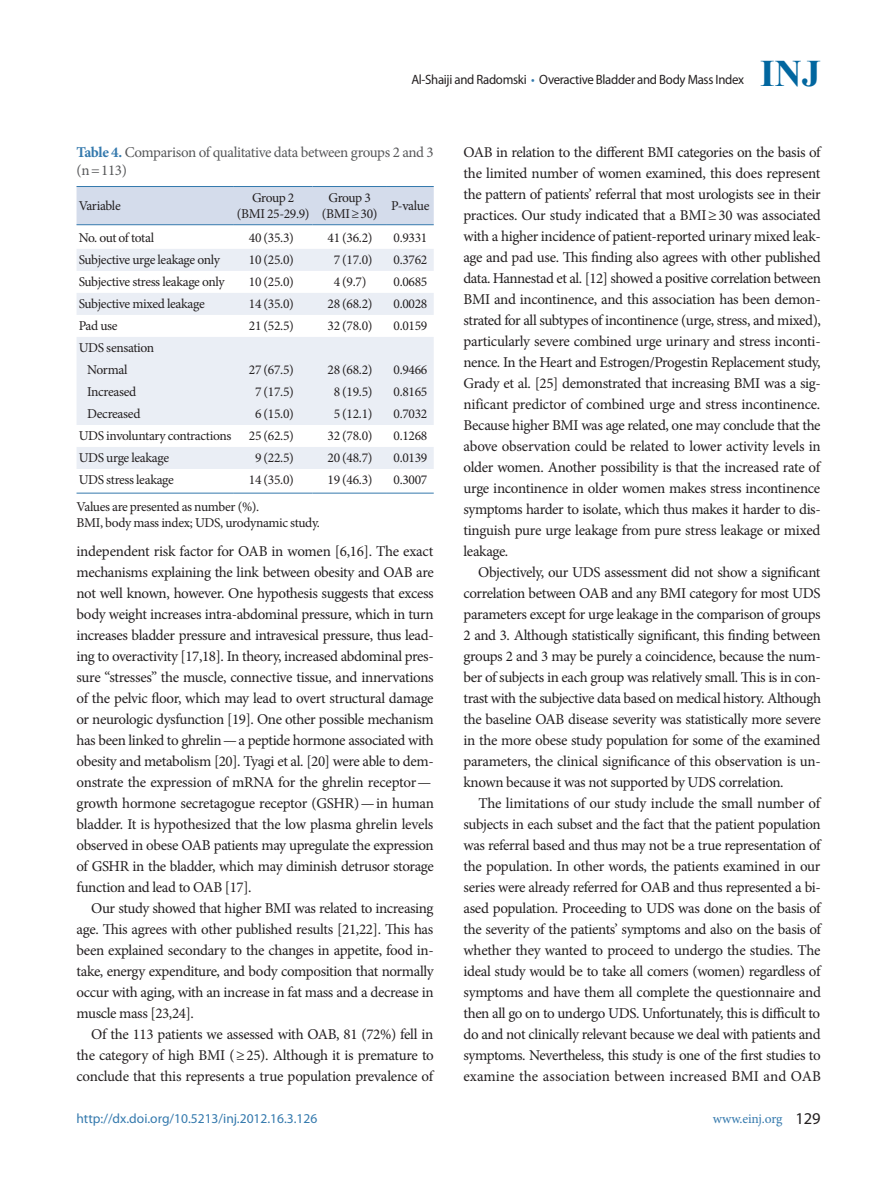
<style>
.page{position:relative;width:893px;height:1191px;background:#fff}
.page>*{position:absolute;margin:0;border:0;box-sizing:border-box;transform-origin:0 0}
.t1{font:700 37.5px "Times New Roman";color:#01669f}
.본문{font:15px/21px "Minion Pro";letter-spacing:-.025em;color:#231f20;text-align:justify}
.표제목_그림설명은_-1{font:15px/18px "Minion Pro";letter-spacing:-.025em;color:#57585a}
.표본문{font:13.5px/16.2px "Minion Pro";letter-spacing:-.025em;color:#231f20;text-align:center}
.t2{font:13.5px "Myriad Pro";letter-spacing:-.025em;color:#231f20;scale:.95 1}
.t3{font:13.5px "Myriad Pro";color:#3479ad}
.t4{font:13.5px "Minion Pro";letter-spacing:-.01em;color:#3479ad}
.s1{color:#3479ad}
.s2{font-weight:700;color:#3479ad}
.s3{font-family:"Myriad Pro";font-size:16.5px;color:#231f20}
</style>
<div class="page">
<div style="left:77px;top:187px;width:357px;height:37px;background:#d4dceb"></div>
<svg style="left:77px;top:249px;width:357px;height:176px;fill:#eaeef5"></svg>
<svg style="left:77px;top:447px;width:357px;height:46px"></svg>
<hr style="left:77px;top:493px;width:157px;height:1px;background:#3479ad">
<hr style="left:234px;top:493px;width:79px;height:1px;background:#3479ad">
<hr style="left:313px;top:493px;width:74px;height:1px;background:#3479ad">
<hr style="left:387px;top:493px;width:47px;height:1px;background:#3479ad">
<hr style="left:77px;top:186px;width:157px;height:1px;background:#3479ad">
<hr style="left:234px;top:186px;width:79px;height:1px;background:#3479ad">
<hr style="left:313px;top:186px;width:74px;height:1px;background:#3479ad">
<hr style="left:387px;top:186px;width:47px;height:1px;background:#3479ad">
<hr style="left:77px;top:224px;width:157px;height:1px;background:#3479ad">
<hr style="left:234px;top:224px;width:79px;height:1px;background:#3479ad">
<hr style="left:313px;top:224px;width:74px;height:1px;background:#3479ad">
<hr style="left:387px;top:224px;width:47px;height:1px;background:#3479ad">
<p class="t2" style="left:411px;top:71px;width:352px">Al-Shaiji and Radomski <span class="s1">•</span> Overactive Bladder and Body Mass Index</p>
<h1 class="t1" style="left:760px;top:48px;width:62px">INJ</h1>
<p class="표제목_그림설명은_-1" style="left:77px;top:143px;width:359px"><span class="s2">Table 4.</span> Comparison of qualitative data between groups 2 and 3 (n=113)</p>
<p class="표본문" style="left:79px;top:198px;width:44px">Variable</p>
<p class="표본문" style="left:237px;top:189px;width:74px">Group 2 (BMI 25-29.9)</p>
<p class="표본문" style="left:322px;top:189px;width:57px">Group 3 (BMI≥30)</p>
<p class="표본문" style="left:391px;top:198px;width:40px">P-value</p>
<p class="표본문" style="left:79px;top:230px;width:77px">No. out of total</p>
<p class="표본문" style="left:249px;top:230px;width:46px">40 (35.3)</p>
<p class="표본문" style="left:328px;top:230px;width:46px">41 (36.2)</p>
<p class="표본문" style="left:394px;top:230px;width:35px">0.9331</p>
<p class="표본문" style="left:79px;top:252px;width:143px">Subjective urge leakage only</p>
<p class="표본문" style="left:249px;top:252px;width:46px">10 (25.0)</p>
<p class="표본문" style="left:334px;top:252px;width:40px">7 (17.0)</p>
<p class="표본문" style="left:394px;top:252px;width:35px">0.3762</p>
<p class="표본문" style="left:79px;top:274px;width:148px">Subjective stress leakage only</p>
<p class="표본문" style="left:249px;top:274px;width:46px">10 (25.0)</p>
<p class="표본문" style="left:334px;top:274px;width:34px">4 (9.7)</p>
<p class="표본문" style="left:394px;top:274px;width:35px">0.0685</p>
<p class="표본문" style="left:79px;top:296px;width:128px">Subjective mixed leakage</p>
<p class="표본문" style="left:249px;top:296px;width:46px">14 (35.0)</p>
<p class="표본문" style="left:328px;top:296px;width:46px">28 (68.2)</p>
<p class="표본문" style="left:394px;top:296px;width:35px">0.0028</p>
<p class="표본문" style="left:79px;top:318px;width:41px">Pad use</p>
<p class="표본문" style="left:249px;top:318px;width:46px">21 (52.5)</p>
<p class="표본문" style="left:328px;top:318px;width:46px">32 (78.0)</p>
<p class="표본문" style="left:394px;top:318px;width:35px">0.0159</p>
<p class="표본문" style="left:79px;top:340px;width:77px">UDS sensation</p>
<p class="표본문" style="left:87px;top:362px;width:42px">Normal</p>
<p class="표본문" style="left:249px;top:362px;width:46px">27 (67.5)</p>
<p class="표본문" style="left:328px;top:362px;width:46px">28 (68.2)</p>
<p class="표본문" style="left:394px;top:362px;width:35px">0.9466</p>
<p class="표본문" style="left:87px;top:384px;width:51px">Increased</p>
<p class="표본문" style="left:255px;top:384px;width:40px">7 (17.5)</p>
<p class="표본문" style="left:334px;top:384px;width:40px">8 (19.5)</p>
<p class="표본문" style="left:394px;top:384px;width:35px">0.8165</p>
<p class="표본문" style="left:87px;top:406px;width:55px">Decreased</p>
<p class="표본문" style="left:255px;top:406px;width:40px">6 (15.0)</p>
<p class="표본문" style="left:334px;top:406px;width:40px">5 (12.1)</p>
<p class="표본문" style="left:394px;top:406px;width:35px">0.7032</p>
<p class="표본문" style="left:79px;top:428px;width:154px">UDS involuntary contractions</p>
<p class="표본문" style="left:249px;top:428px;width:46px">25 (62.5)</p>
<p class="표본문" style="left:328px;top:428px;width:46px">32 (78.0)</p>
<p class="표본문" style="left:394px;top:428px;width:35px">0.1268</p>
<p class="표본문" style="left:79px;top:450px;width:92px">UDS urge leakage</p>
<p class="표본문" style="left:255px;top:450px;width:40px">9 (22.5)</p>
<p class="표본문" style="left:328px;top:450px;width:46px">20 (48.7)</p>
<p class="표본문" style="left:394px;top:450px;width:35px">0.0139</p>
<p class="표본문" style="left:79px;top:472px;width:97px">UDS stress leakage</p>
<p class="표본문" style="left:249px;top:472px;width:46px">14 (35.0)</p>
<p class="표본문" style="left:328px;top:472px;width:46px">19 (46.3)</p>
<p class="표본문" style="left:394px;top:472px;width:35px">0.3007</p>
<p class="표본문" style="left:77px;top:498px;width:184px">Values are presented as number (%).</p>
<p class="표본문" style="left:77px;top:515px;width:245px">BMI, body mass index; UDS, urodynamic study.</p>
<p class="본문" style="left:77px;top:541px;width:359px;text-align:left">independent risk factor for OAB in women [6,16]. The exact mechanisms explaining the link between obesity and OAB are not well known, however. One hypothesis suggests that excess body weight increases intra-abdominal pressure, which in turn increases bladder pressure and intravesical pressure, thus lead&shy;ing to overactivity [17,18]. In theory, increased abdominal pres&shy;sure “stresses” the muscle, connective tissue, and innervations of the pelvic floor, which may lead to overt structural damage or neurologic dysfunction [19]. One other possible mechanism has been linked to ghrelin—a peptide hormone associated with obesity and metabolism [20]. Tyagi et al. [20] were able to dem&shy;onstrate the expression of mRNA for the ghrelin receptor— growth hormone secretagogue receptor (GSHR)—in human bladder. It is hypothesized that the low plasma ghrelin levels observed in obese OAB patients may upregulate the expression of GSHR in the bladder, which may diminish detrusor storage function and lead to OAB [17].</p>
<p class="본문" style="left:77px;top:898px;width:359px;text-indent:15px">Our study showed that higher BMI was related to increasing age. This agrees with other published results [21,22]. This has been explained secondary to the changes in appetite, food in&shy;take, energy expenditure, and body composition that normally occur with aging, with an increase in fat mass and a decrease in muscle mass [23,24].</p>
<p class="본문" style="left:77px;top:1024px;width:359px;text-indent:15px">Of the 113 patients we assessed with OAB, 81 (72%) fell in the category of high BMI (≥25). Although it is premature to conclude that this represents a true population prevalence of</p>
<p class="t3" style="left:77px;top:1110px;width:242px">http://dx.doi.org/10.5213/inj.2012.16.3.126</p>
<p class="본문" style="left:463px;top:142px;width:359px">OAB in relation to the different BMI categories on the basis of the limited number of women examined, this does represent the pattern of patients’ referral that most urologists see in their practices. Our study indicated that a BMI≥30 was associated with a higher incidence of patient-reported urinary mixed leak&shy;age and pad use. This finding also agrees with other published data. Hannestad et al. [12] showed a positive correlation between BMI and incontinence, and this association has been demon&shy;strated for all subtypes of incontinence (urge, stress, and mixed), particularly severe combined urge urinary and stress inconti&shy;nence. In the Heart and Estrogen/Progestin Replacement study, Grady et al. [25] demonstrated that increasing BMI was a sig&shy;nificant predictor of combined urge and stress incontinence.<br>Because higher BMI was age related, one may conclude that the above observation could be related to lower activity levels in older women. Another possibility is that the increased rate of urge incontinence in older women makes stress incontinence symptoms harder to isolate, which thus makes it harder to dis&shy;tinguish pure urge leakage from pure stress leakage or mixed leakage.</p>
<p class="본문" style="left:463px;top:562px;width:359px;text-indent:15px">Objectively, our UDS assessment did not show a significant correlation between OAB and any BMI category for most UDS parameters except for urge leakage in the comparison of groups 2 and 3. Although statistically significant, this finding between groups 2 and 3 may be purely a coincidence, because the num&shy;ber of subjects in each group was relatively small. This is in con&shy;trast with the subjective data based on medical history. Although the baseline OAB disease severity was statistically more severe in the more obese study population for some of the examined parameters, the clinical significance of this observation is un&shy;known because it was not supported by UDS correlation.</p>
<p class="본문" style="left:463px;top:793px;width:359px;text-indent:15px">The limitations of our study include the small number of subjects in each subset and the fact that the patient population was referral based and thus may not be a true representation of the population. In other words, the patients examined in our series were already referred for OAB and thus represented a bi&shy;ased population. Proceeding to UDS was done on the basis of the severity of the patients’ symptoms and also on the basis of whether they wanted to proceed to undergo the studies. The ideal study would be to take all comers (women) regardless of symptoms and have them all complete the questionnaire and then all go on to undergo UDS. Unfortunately, this is difficult to do and not clinically relevant because we deal with patients and symptoms. Nevertheless, this study is one of the first studies to examine the association between increased BMI and OAB</p>
<p class="t4" style="left:713px;top:1109px;width:109px">www.einj.org <span class="s3">129</span></p>
</div>
